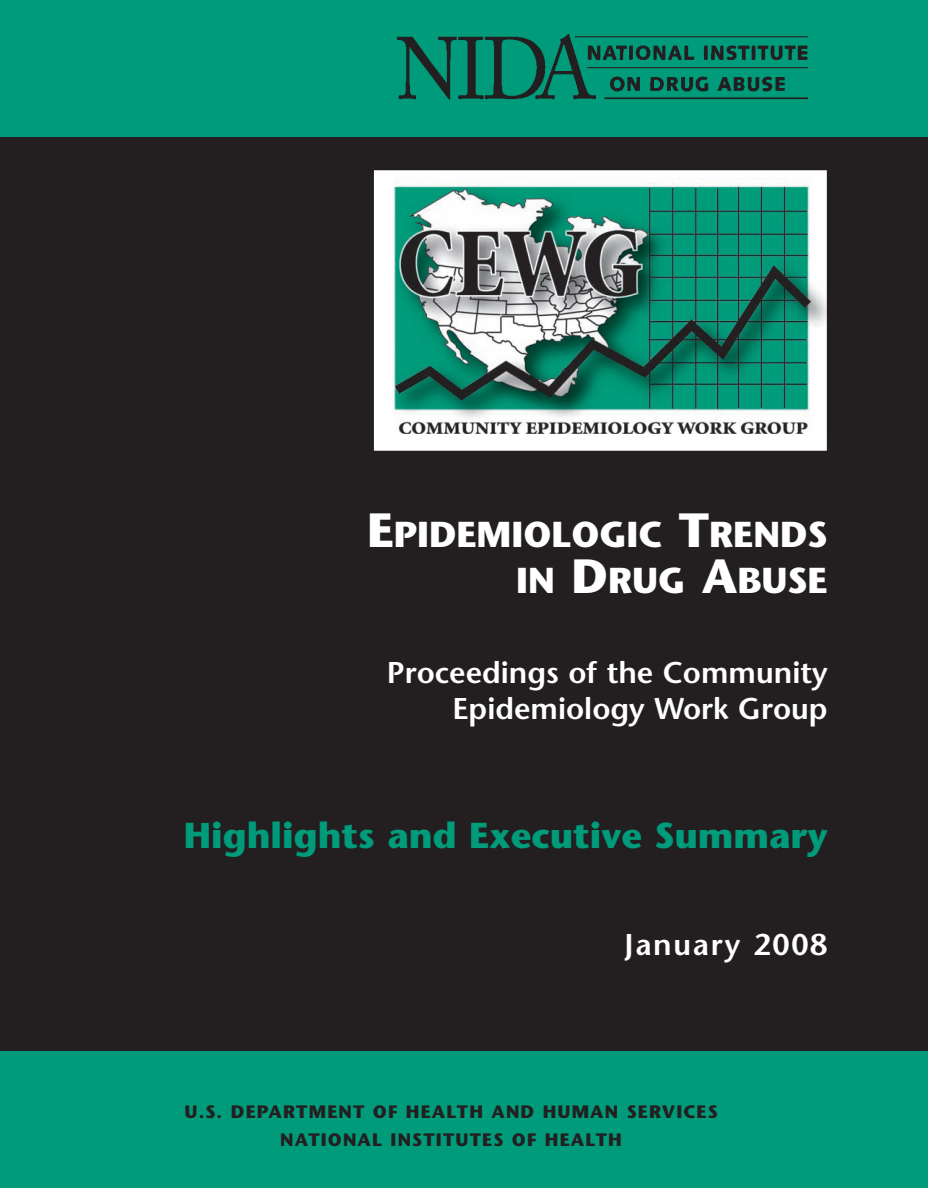
<style>
.page{position:relative;width:928px;height:1188px;background:#fff}
.page>*{position:absolute;margin:0;border:0;box-sizing:border-box;transform-origin:0 0}
.t1{font:700 36px/46.5px "Stone Sans";color:#fff;text-align:right}
.t2{font:700 36px "Stone Sans";color:#009b7a}
.t3{font:600 30px/36px "Stone Sans";color:#fff;text-align:right}
.t4{font:600 30px "Stone Sans";letter-spacing:.055em;color:#fff}
.t5{font:700 18px/28.5px "Stone Sans";letter-spacing:.065em;color:#231f20;text-align:center}
.s1{font-size:48px}
</style>
<div class="page">
<div style="left:0;top:1051px;width:927px;height:137px;background:#009b7a"></div>
<div style="left:0;top:0;width:927px;height:139px;background:#009b7a"></div>
<div style="left:0;top:137px;width:927px;height:914px;background:#231f20"></div>
<div style="left:373px;top:170px;width:454px;height:282px;background:#fff"></div>
<img style="left:394px;top:178px;width:431px;height:255px">
<div style="left:372px;top:169px;width:456px;height:283px;border:2px solid #231f20"></div>
<img style="left:397px;top:35px;width:411px;height:65px">
<h1 class="t1" style="left:367px;top:515px;width:462px"><span class="s1">E</span>PIDEMIOLOGIC <span class="s1">T</span>RENDS<br>IN <span class="s1">D</span>RUG <span class="s1">A</span>BUSE</h1>
<h2 class="t3" style="left:387px;top:658px;width:442px">Proceedings of the Community<br>Epidemiology Work Group</h2>
<h1 class="t2" style="left:184px;top:821px;width:645px">Highlights and Executive Summary</h1>
<h2 class="t4" style="left:624px;top:933px;width:204px">January 2008</h2>
<p class="t5" style="left:184px;top:1099px;width:534px">U.S. DEPARTMENT OF HEALTH AND HUMAN SERVICES<br>NATIONAL INSTITUTES OF HEALTH</p>
</div>
